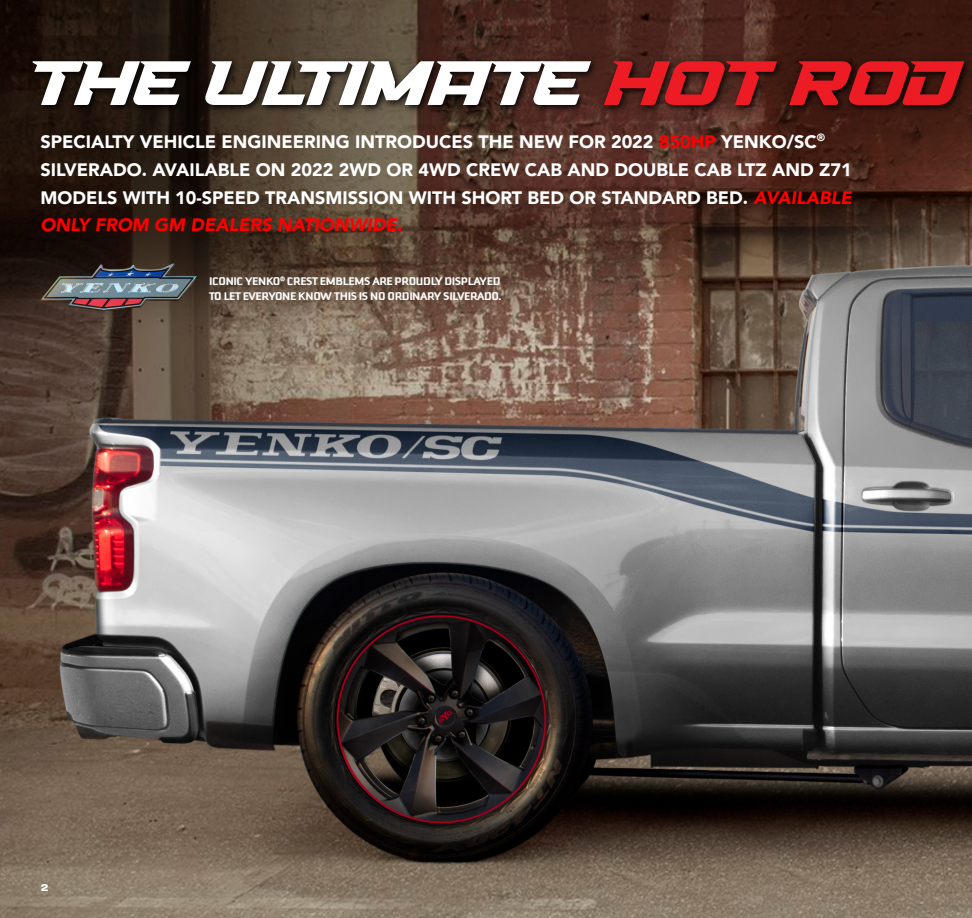
<style>
.page{position:relative;width:972px;height:918px;background:#fff}
.page>*{position:absolute;margin:0;border:0;box-sizing:border-box;transform-origin:0 0}
.t1{font:62.4px "High Speed";letter-spacing:-.06em;color:#fff}
.t2{font:900 18px/27.6px "Avenir";color:#fff}
.t3{font:700 12px/15px "Downtempo";color:#fff}
.t4{font:700 expanded 9px "Vonnes";color:#fff}
.s1{color:#ed1c24}
.s2{color:#f00}
.s3{font-style:italic;color:#f00}
</style>
<div class="page">
<img style="left:0;top:0;width:972px;height:918px">
<img style="left:25px;top:44px;width:947px;height:86px">
<h1 class="t1" style="left:32px;top:45px;width:932px">THE ULTIMATE <span class="s1">HOT ROD</span></h1>
<p class="t2" style="left:40px;top:128px;width:813px">SPECIALTY VEHICLE ENGINEERING INTRODUCES THE NEW FOR 2022 <span class="s2">850HP</span> YENKO/SC<sup>® </sup>SILVERADO. AVAILABLE ON 2022 2WD OR 4WD CREW CAB AND DOUBLE CAB LTZ AND Z71<br>MODELS WITH 10-SPEED TRANSMISSION WITH SHORT BED OR STANDARD BED. <span class="s3">AVAILABLE ONLY FROM GM DEALERS NATIONWIDE.</span></p>
<p class="t3" style="left:209px;top:273px;width:294px">ICONIC YENKO<sup>®</sup> CREST EMBLEMS ARE PROUDLY DISPLAYED<br>TO LET EVERYONE KNOW THIS IS NO ORDINARY SILVERADO.</p>
<p class="t4" style="left:41px;top:882px;width:9px">2</p>
</div>
